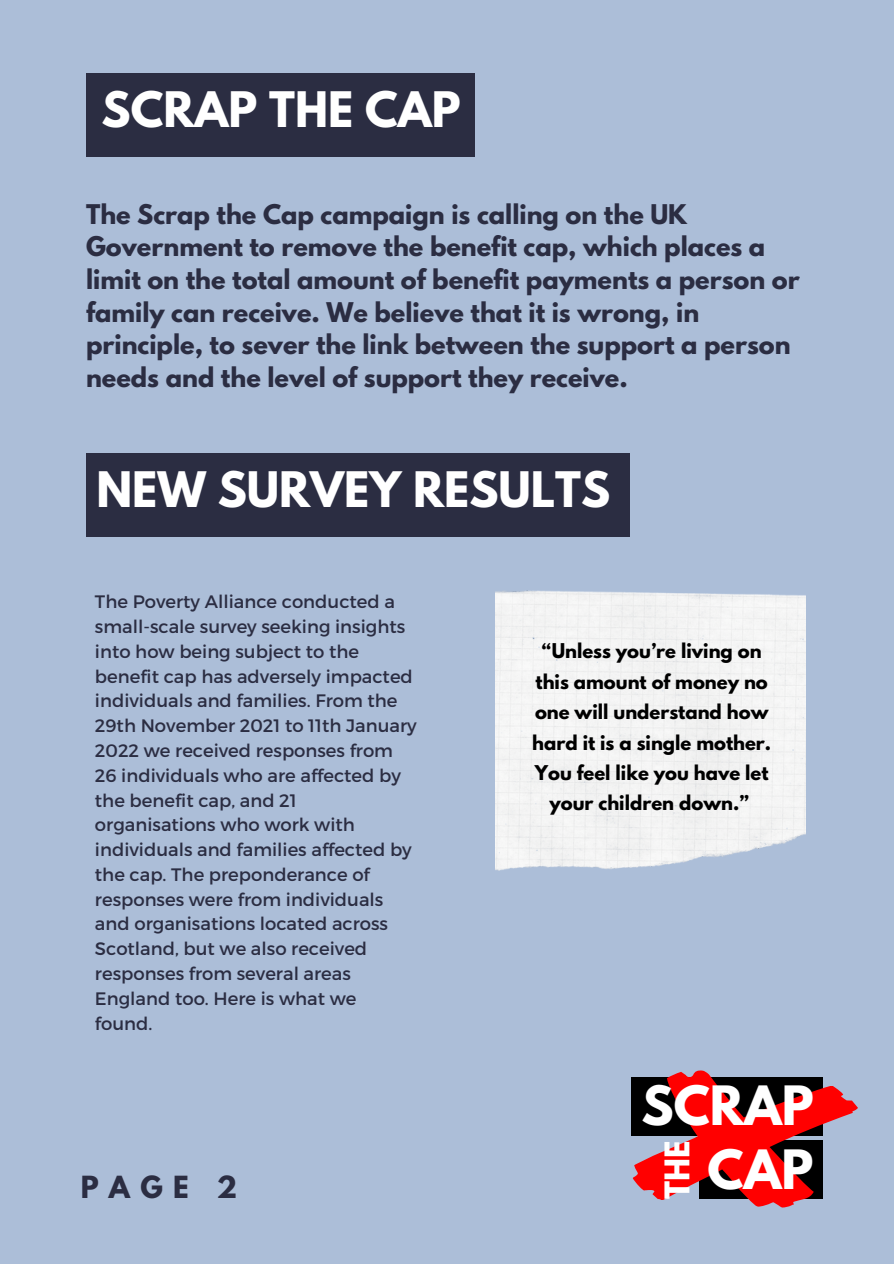
<style>
.page{position:relative;width:894px;height:1264px;background:#fff}
.page>*{position:absolute;margin:0;border:0;box-sizing:border-box;transform-origin:0 0}
.t1{font:700 48px "League Spartan";color:#fff}
.t2{font:700 43.35px "League Spartan";color:#fff}
.t3{font:700 30.15px "League Spartan";color:#fff}
.t4{font:700 27px "League Spartan";color:#2b2d42}
.t5{font:700 24px/32.7px "League Spartan";color:#2b2d42}
.t6{font:18px/24.8px "Montserrat";color:#2b2d42}
.t7{font:700 18px/30.5px "League Spartan";color:#000;text-align:center}
</style>
<div class="page">
<div style="left:0;top:0;width:893px;height:1263px;background:#acbed8"></div>
<div style="left:86px;top:73px;width:388px;height:84px;background:#2b2d42"></div>
<svg style="left:631px;top:1070px;width:227px;height:138px"></svg>
<div style="left:86px;top:453px;width:543px;height:84px;background:#2b2d42"></div>
<img style="left:495px;top:591px;width:310px;height:279px">
<p class="t2" style="left:102px;top:88px;width:360px">SCRAP THE CAP</p>
<p class="t5" style="left:86px;top:201px;width:715px">The Scrap the Cap campaign is calling on the UK Government to remove the benefit cap, which places a limit on the total amount of benefit payments a person or family can receive. We believe that it is wrong, in principle, to sever the link between the support a person needs and the level of support they receive.</p>
<p class="t2" style="left:96px;top:468px;width:515px">NEW SURVEY RESULTS</p>
<p class="t6" style="left:95px;top:588px;width:323px">The Poverty Alliance conducted a small-scale survey seeking insights into how being subject to the benefit cap has adversely impacted individuals and families. From the<br>29th November 2021 to 11th January<br>2022 we received responses from<br>26 individuals who are affected by the benefit cap, and 21 organisations who work with individuals and families affected by the cap. The preponderance of responses were from individuals and organisations located across<br>Scotland, but we also received responses from several areas<br>England too. Here is what we found.</p>
<p class="t4" style="left:81px;top:1174px;width:158px">PAGE 2</p>
<p class="t7" style="left:532px;top:638px;width:240px">“Unless you’re living on this amount of money no one will understand how hard it is a single mother.<br>You feel like you have let your children down.”</p>
<p class="t1" style="left:641px;top:1081px;width:174px">SCRAP</p>
<p class="t3" style="left:662px;top:1198px;width:60px;rotate:-90deg">THE</p>
<p class="t1" style="left:707px;top:1145px;width:107px">CAP</p>
</div>
